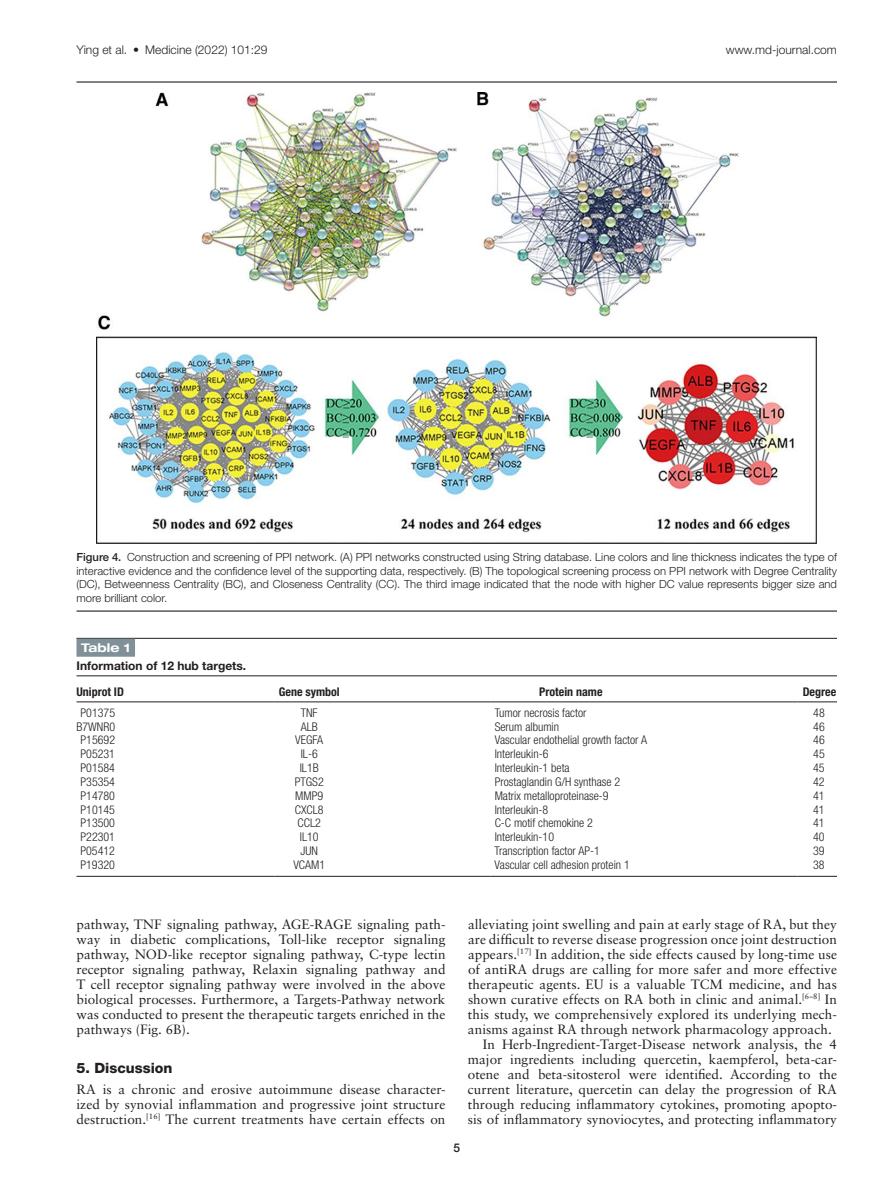
<style>
.page{position:relative;width:891px;height:1188px;background:#fff}
.page>*{position:absolute;margin:0;border:0;box-sizing:border-box;transform-origin:0 0}
.t1{font:800 14.25px "Helvetica Neue LT Std";color:#231f20}
.t2{font:13.5px/15px "Sabon LT Std";letter-spacing:.005em;color:#231f20;text-align:justify}
.t3{font:300 condensed 12px "Helvetica Neue LT Std";color:#231f20}
.t4{font:300 12px "Helvetica Neue LT Std";color:#231f20}
.t5{font:700 condensed 12px "Helvetica Neue LT Std";color:#231f20}
.t6{font:700 12px "Helvetica Neue LT Std";color:#231f20}
.t7{font:700 expanded 12px "Helvetica Neue LT Std";color:#fff}
.t8{font:500 12px "Helvetica Neue LT Std";color:#231f20}
.t9{font:300 11.25px/13.5px "Helvetica Neue LT Std";color:#231f20;text-align:justify}
.s1{font-weight:500}
</style>
<div class="page">
<img style="left:97px;top:93px;width:720px;height:451px">
<hr style="left:76px;top:81px;width:761px;height:2px;background:#231f20">
<hr style="left:76px;top:611px;width:761px;height:1px;background:#231f20">
<hr style="left:76px;top:638px;width:761px;height:1px;background:#231f20">
<div style="left:76px;top:639px;width:59px;height:18px;background:#7f9098"></div>
<hr style="left:76px;top:675px;width:761px;height:1px;background:#231f20">
<hr style="left:76px;top:702px;width:198px;height:1px;background:#231f20">
<hr style="left:274px;top:702px;width:216px;height:1px;background:#231f20">
<hr style="left:490px;top:702px;width:308px;height:1px;background:#231f20">
<hr style="left:798px;top:702px;width:39px;height:1px;background:#231f20">
<hr style="left:76px;top:876px;width:198px;height:1px;background:#231f20">
<hr style="left:274px;top:876px;width:216px;height:1px;background:#231f20">
<hr style="left:490px;top:876px;width:308px;height:1px;background:#231f20">
<hr style="left:798px;top:876px;width:39px;height:1px;background:#231f20">
<p class="t4" style="left:76px;top:42px;width:193px">Ying et al. • Medicine (2022) 101:29</p>
<p class="t4" style="left:726px;top:42px;width:113px">www.md-journal.com</p>
<p class="t9" style="left:76px;top:550px;width:762px"><span class="s1">Figure 4.</span> Construction and screening of PPI network. (A) PPI networks constructed using String database. Line colors and line thickness indicates the type of interactive evidence and the confidence level of the supporting data, respectively. (B) The topological screening process on PPI network with Degree Centrality (DC), Betweenness Centrality (BC), and Closeness Centrality (CC). The third image indicated that the node with higher DC value represents bigger size and more brilliant color.</p>
<p class="t7" style="left:81px;top:640px;width:51px">Table 1</p>
<p class="t6" style="left:76px;top:659px;width:171px">Information of 12 hub targets.</p>
<p class="t5" style="left:76px;top:684px;width:49px">Uniprot ID</p>
<p class="t5" style="left:279px;top:684px;width:62px">Gene symbol</p>
<p class="t5" style="left:539px;top:684px;width:65px">Protein name</p>
<p class="t5" style="left:803px;top:684px;width:35px">Degree</p>
<p class="t3" style="left:81px;top:706px;width:36px">P01375</p>
<p class="t3" style="left:301px;top:706px;width:18px">TNF</p>
<p class="t3" style="left:495px;top:706px;width:93px">Tumor necrosis factor</p>
<p class="t3" style="left:813px;top:706px;width:13px">48</p>
<p class="t3" style="left:76px;top:720px;width:40px">B7WNR0</p>
<p class="t3" style="left:301px;top:720px;width:19px">ALB</p>
<p class="t3" style="left:495px;top:720px;width:66px">Serum albumin</p>
<p class="t3" style="left:813px;top:720px;width:13px">46</p>
<p class="t3" style="left:81px;top:733px;width:36px">P15692</p>
<p class="t3" style="left:295px;top:733px;width:29px">VEGFA</p>
<p class="t3" style="left:495px;top:733px;width:154px">Vascular endothelial growth factor A</p>
<p class="t3" style="left:813px;top:733px;width:13px">46</p>
<p class="t3" style="left:81px;top:747px;width:36px">P05231</p>
<p class="t3" style="left:301px;top:747px;width:19px">IL-6</p>
<p class="t3" style="left:495px;top:747px;width:55px">Interleukin-6</p>
<p class="t3" style="left:813px;top:747px;width:13px">45</p>
<p class="t3" style="left:81px;top:761px;width:36px">P01584</p>
<p class="t3" style="left:300px;top:761px;width:21px">IL1B</p>
<p class="t3" style="left:495px;top:761px;width:77px">Interleukin-1 beta</p>
<p class="t3" style="left:813px;top:761px;width:13px">45</p>
<p class="t3" style="left:81px;top:775px;width:36px">P35354</p>
<p class="t3" style="left:295px;top:775px;width:31px">PTGS2</p>
<p class="t3" style="left:495px;top:775px;width:127px">Prostaglandin G/H synthase 2</p>
<p class="t3" style="left:813px;top:775px;width:13px">42</p>
<p class="t3" style="left:81px;top:789px;width:36px">P14780</p>
<p class="t3" style="left:295px;top:789px;width:29px">MMP9</p>
<p class="t3" style="left:495px;top:789px;width:115px">Matrix metalloproteinase-9</p>
<p class="t3" style="left:813px;top:789px;width:13px">41</p>
<p class="t3" style="left:81px;top:802px;width:36px">P10145</p>
<p class="t3" style="left:295px;top:802px;width:30px">CXCL8</p>
<p class="t3" style="left:495px;top:802px;width:55px">Interleukin-8</p>
<p class="t3" style="left:813px;top:802px;width:13px">41</p>
<p class="t3" style="left:80px;top:816px;width:36px">P13500</p>
<p class="t3" style="left:298px;top:816px;width:25px">CCL2</p>
<p class="t3" style="left:495px;top:816px;width:100px">C-C motif chemokine 2</p>
<p class="t3" style="left:813px;top:816px;width:13px">41</p>
<p class="t3" style="left:80px;top:830px;width:36px">P22301</p>
<p class="t3" style="left:300px;top:830px;width:20px">IL10</p>
<p class="t3" style="left:495px;top:830px;width:61px">Interleukin-10</p>
<p class="t3" style="left:813px;top:830px;width:13px">40</p>
<p class="t3" style="left:80px;top:844px;width:36px">P05412</p>
<p class="t3" style="left:301px;top:844px;width:19px">JUN</p>
<p class="t3" style="left:495px;top:844px;width:107px">Transcription factor AP-1</p>
<p class="t3" style="left:813px;top:844px;width:13px">39</p>
<p class="t3" style="left:80px;top:858px;width:36px">P19320</p>
<p class="t3" style="left:293px;top:858px;width:33px">VCAM1</p>
<p class="t3" style="left:495px;top:858px;width:137px">Vascular cell adhesion protein 1</p>
<p class="t3" style="left:813px;top:858px;width:13px">38</p>
<p class="t2" style="left:76px;top:916px;width:371px">pathway, TNF signaling pathway, AGE-RAGE signaling path&shy;way in diabetic complications, Toll-like receptor signaling pathway, NOD-like receptor signaling pathway, C-type lectin receptor signaling pathway, Relaxin signaling pathway and T cell receptor signaling pathway were involved in the above biological processes. Furthermore, a Targets-Pathway network was conducted to present the therapeutic targets enriched in the pathways (Fig. 6B).</p>
<p class="t1" style="left:76px;top:1059px;width:98px">5. Discussion</p>
<p class="t2" style="left:76px;top:1081px;width:370px">RA is a chronic and erosive autoimmune disease character&shy;ized by synovial inflammation and progressive joint structure destruction.<sup>[16]</sup> The current treatments have certain effects on</p>
<p class="t8" style="left:453px;top:1140px;width:8px">5</p>
<p class="t2" style="left:468px;top:916px;width:370px">alleviating joint swelling and pain at early stage of RA, but they</p>
<p class="t2" style="left:468px;top:931px;width:370px">are difficult to reverse disease progression once joint destruction</p>
<p class="t2" style="left:468px;top:946px;width:371px">appears.<sup>[17]</sup> In addition, the side effects caused by long-time use</p>
<p class="t2" style="left:468px;top:961px;width:371px">of antiRA drugs are calling for more safer and more effective</p>
<p class="t2" style="left:468px;top:976px;width:371px">therapeutic agents. EU is a valuable TCM medicine, and has</p>
<p class="t2" style="left:468px;top:991px;width:371px">shown curative effects on RA both in clinic and animal.<sup>[6–8]</sup> In</p>
<p class="t2" style="left:468px;top:1006px;width:371px">this study, we comprehensively explored its underlying mech-</p>
<p class="t2" style="left:468px;top:1021px;width:365px">anisms against RA through network pharmacology approach.</p>
<p class="t2" style="left:483px;top:1036px;width:356px">In Herb-Ingredient-Target-Disease network analysis, the 4</p>
<p class="t2" style="left:468px;top:1051px;width:370px">major ingredients including quercetin, kaempferol, beta-car-</p>
<p class="t2" style="left:468px;top:1066px;width:371px">otene and beta-sitosterol were identified. According to the</p>
<p class="t2" style="left:468px;top:1081px;width:370px">current literature, quercetin can delay the progression of RA</p>
<p class="t2" style="left:468px;top:1096px;width:371px">through reducing inflammatory cytokines, promoting apopto-</p>
<p class="t2" style="left:468px;top:1111px;width:371px">sis of inflammatory synoviocytes, and protecting inflammatory</p>
</div>
